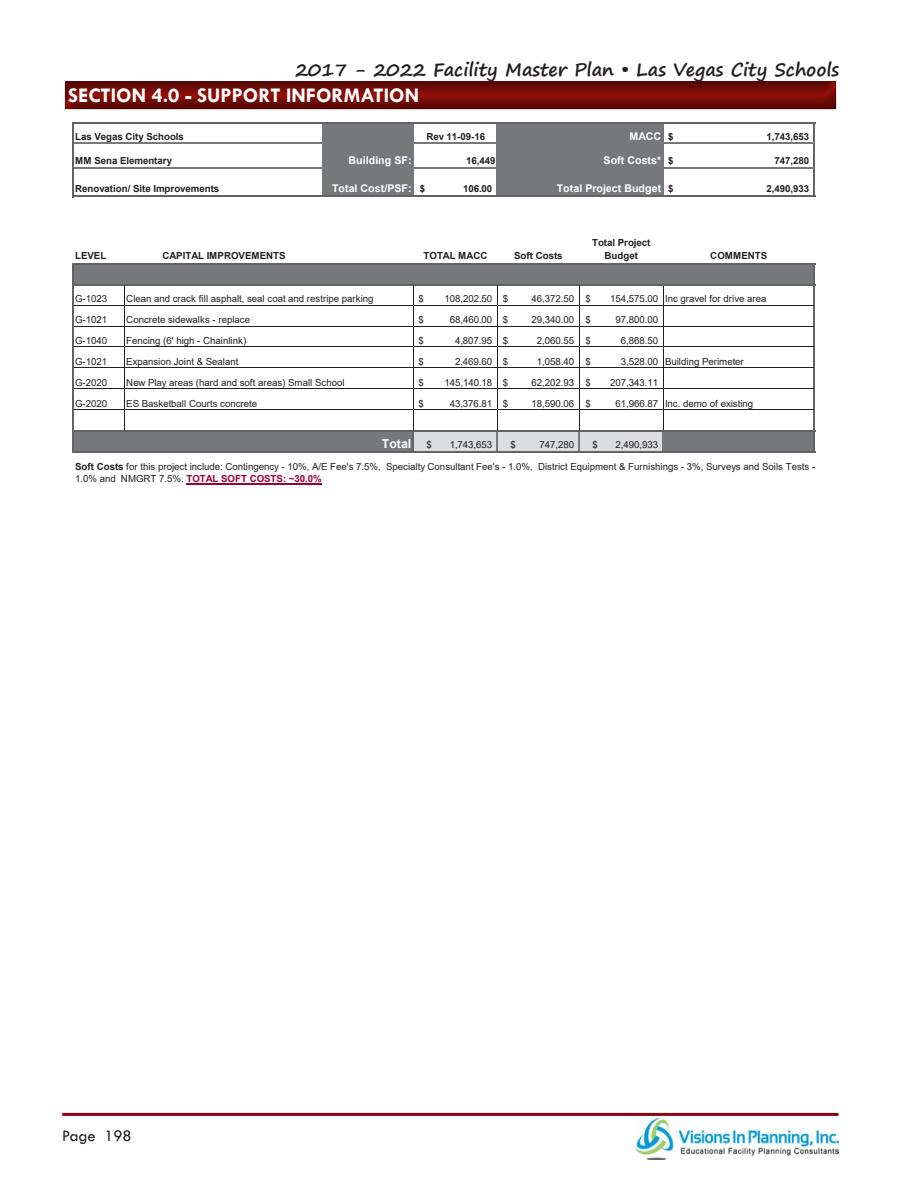
<style>
.page{position:relative;width:918px;height:1188px;background:#fff}
.page>*{position:absolute;margin:0;border:0;box-sizing:border-box;transform-origin:0 0}
.t1{font:700 21px "Tw Cen";color:#fff}
.t2{font:700 18px "Segoe Print";color:#231f20}
.t3{font:16.5px "Tw Cen";color:#231f20}
.t4{font:700 12.3px "Arial";color:#fff}
.t5{font:700 10.65px "Arial";letter-spacing:.005em;color:#fff}
.t6{font:9.75px/21px "Arial";letter-spacing:-.005em;color:#231f20}
.t7{font:700 9.75px/12.3px "Arial";letter-spacing:-.005em;color:#231f20;text-align:center}
.s1{font-size:9.75px;color:#231f20}
.s2{font-weight:700}
.s3{font-weight:700;color:#9a0033}
</style>
<div class="page">
<div style="left:62px;top:80px;width:776px;height:31px;background:#231f20;opacity:.5"></div>
<hr style="left:62px;top:1113px;width:776px;height:3px;background:#87070a">
<img style="left:635px;top:1118px;width:203px;height:41px">
<div style="left:323px;top:123px;width:91px;height:73px;background:#76787b"></div>
<div style="left:497px;top:123px;width:166px;height:73px;background:#76787b"></div>
<div style="left:74px;top:264px;width:740px;height:21px;background:#76787b"></div>
<hr style="left:74px;top:143px;width:250px;height:1px;background:#76787b">
<hr style="left:414px;top:143px;width:166px;height:1px;background:#76787b">
<hr style="left:72px;top:122px;width:2px;height:75px;background:#636366">
<hr style="left:813px;top:123px;width:2px;height:74px;background:#636366">
<hr style="left:662px;top:123px;width:2px;height:72px;background:#76787b">
<hr style="left:72px;top:263px;width:2px;height:23px;background:#636366">
<hr style="left:813px;top:265px;width:2px;height:21px;background:#636366">
<hr style="left:74px;top:122px;width:741px;height:1px;background:#636366">
<hr style="left:664px;top:143px;width:149px;height:1px;background:#76787b">
<hr style="left:74px;top:167px;width:739px;height:2px;background:#76787b">
<hr style="left:74px;top:195px;width:741px;height:2px;background:#636366">
<hr style="left:74px;top:263px;width:741px;height:2px;background:#636366">
<hr style="left:74px;top:284px;width:741px;height:1px;background:#636366">
<div style="left:74px;top:431px;width:340px;height:21px;background:#76787b"></div>
<div style="left:413px;top:431px;width:250px;height:21px;background:#dcdddf"></div>
<div style="left:663px;top:431px;width:151px;height:21px;background:#76787b"></div>
<hr style="left:186px;top:483px;width:136px;height:1px;background:#9a0033">
<hr style="left:413px;top:285px;width:1px;height:145px;background:#231f20">
<hr style="left:497px;top:285px;width:1px;height:145px;background:#231f20">
<hr style="left:579px;top:285px;width:1px;height:145px;background:#231f20">
<hr style="left:663px;top:286px;width:1px;height:144px;background:#231f20">
<hr style="left:72px;top:285px;width:2px;height:167px;background:#636366">
<hr style="left:124px;top:285px;width:1px;height:145px;background:#231f20">
<svg style="left:413px;top:432px;width:1px;height:19px"></svg>
<svg style="left:497px;top:432px;width:1px;height:19px"></svg>
<svg style="left:578px;top:432px;width:2px;height:19px"></svg>
<svg style="left:662px;top:432px;width:1px;height:19px"></svg>
<hr style="left:813px;top:286px;width:2px;height:166px;background:#636366">
<hr style="left:663px;top:285px;width:152px;height:1px;background:#636366">
<hr style="left:74px;top:305px;width:739px;height:1px;background:#231f20">
<hr style="left:74px;top:326px;width:739px;height:1px;background:#231f20">
<hr style="left:74px;top:347px;width:739px;height:1px;background:#231f20">
<hr style="left:74px;top:368px;width:739px;height:1px;background:#231f20">
<hr style="left:74px;top:389px;width:739px;height:1px;background:#231f20">
<hr style="left:74px;top:410px;width:739px;height:1px;background:#231f20">
<hr style="left:74px;top:430px;width:741px;height:2px;background:#636366">
<hr style="left:74px;top:451px;width:741px;height:1px;background:#636366">
<h2 class="t2" style="left:295px;top:53px;width:546px">2017 - 2022 Facility Master Plan • Las Vegas City Schools</h2>
<h1 class="t1" style="left:68px;top:83px;width:352px">SECTION 4.0 - SUPPORT INFORMATION</h1>
<p class="t7" style="left:75px;top:130px;width:110px">Las Vegas City Schools</p>
<p class="t7" style="left:75px;top:155px;width:98px">MM Sena Elementary</p>
<p class="t5" style="left:349px;top:153px;width:65px">Building SF:</p>
<p class="t7" style="left:75px;top:183px;width:146px">Renovation/ Site Improvements</p>
<p class="t5" style="left:332px;top:181px;width:81px">Total Cost/PSF:</p>
<p class="t7" style="left:426px;top:130px;width:60px">Rev 11-09-16</p>
<p class="t5" style="left:630px;top:128px;width:46px">MACC <span class="s1">$</span></p>
<p class="t7" style="left:767px;top:130px;width:44px">1,743,653</p>
<p class="t7" style="left:466px;top:155px;width:31px">16,449</p>
<p class="t5" style="left:604px;top:153px;width:72px">Soft Costs* <span class="s1">$</span></p>
<p class="t7" style="left:775px;top:155px;width:36px">747,280</p>
<p class="t7" style="left:420px;top:183px;width:7px">$</p>
<p class="t7" style="left:463px;top:183px;width:31px">106.00</p>
<p class="t5" style="left:557px;top:181px;width:118px">Total Project Budget <span class="s1">$</span></p>
<p class="t7" style="left:767px;top:183px;width:44px">2,490,933</p>
<p class="t7" style="left:75px;top:249px;width:33px">LEVEL</p>
<p class="t7" style="left:163px;top:249px;width:125px">CAPITAL IMPROVEMENTS</p>
<p class="t7" style="left:424px;top:249px;width:65px">TOTAL MACC</p>
<p class="t7" style="left:514px;top:249px;width:50px">Soft Costs</p>
<p class="t7" style="left:592px;top:237px;width:60px">Total Project<br>Budget</p>
<p class="t7" style="left:710px;top:249px;width:59px">COMMENTS</p>
<p class="t6" style="left:75px;top:288px;width:34px">G-1023</p>
<p class="t6" style="left:419px;top:288px;width:7px">$</p>
<p class="t6" style="left:444px;top:288px;width:65px">108,202.50 $</p>
<p class="t6" style="left:532px;top:288px;width:61px">46,372.50 $</p>
<p class="t6" style="left:610px;top:288px;width:158px">154,575.00 Inc gravel for drive area</p>
<p class="t6" style="left:75px;top:309px;width:34px">G-1021</p>
<p class="t6" style="left:419px;top:309px;width:7px">$</p>
<p class="t6" style="left:450px;top:309px;width:60px">68,460.00 $</p>
<p class="t6" style="left:532px;top:309px;width:61px">29,340.00 $</p>
<p class="t6" style="left:615px;top:309px;width:44px">97,800.00</p>
<p class="t6" style="left:75px;top:330px;width:34px">G-1040</p>
<p class="t6" style="left:419px;top:330px;width:7px">$</p>
<p class="t6" style="left:455px;top:330px;width:55px">4,807.95 $</p>
<p class="t6" style="left:537px;top:330px;width:56px">2,060.55 $</p>
<p class="t6" style="left:621px;top:330px;width:39px">6,868.50</p>
<p class="t6" style="left:75px;top:351px;width:34px">G-1021</p>
<p class="t6" style="left:419px;top:351px;width:7px">$</p>
<p class="t6" style="left:455px;top:351px;width:55px">2,469.60 $</p>
<p class="t6" style="left:537px;top:351px;width:56px">1,058.40 $</p>
<p class="t6" style="left:621px;top:351px;width:125px">3,528.00 Building Perimeter</p>
<p class="t6" style="left:75px;top:372px;width:34px">G-2020</p>
<p class="t6" style="left:419px;top:372px;width:7px">$</p>
<p class="t6" style="left:444px;top:372px;width:65px">145,140.18 $</p>
<p class="t6" style="left:532px;top:372px;width:61px">62,202.93 $</p>
<p class="t6" style="left:610px;top:372px;width:50px">207,343.11</p>
<p class="t6" style="left:75px;top:393px;width:34px">G-2020</p>
<p class="t6" style="left:419px;top:393px;width:7px">$</p>
<p class="t6" style="left:450px;top:393px;width:60px">43,376.81 $</p>
<p class="t6" style="left:532px;top:393px;width:61px">18,590.06 $</p>
<p class="t6" style="left:615px;top:393px;width:139px">61,966.87 Inc. demo of existing</p>
<p class="t6" style="left:427px;top:434px;width:7px">$</p>
<p class="t6" style="left:450px;top:434px;width:44px">1,743,653</p>
<p class="t6" style="left:510px;top:434px;width:7px">$</p>
<p class="t6" style="left:540px;top:434px;width:36px">747,280</p>
<p class="t6" style="left:592px;top:434px;width:7px">$</p>
<p class="t6" style="left:615px;top:434px;width:44px">2,490,933</p>
<p class="t6" style="left:126px;top:288px;width:249px">Clean and crack fill asphalt, seal coat and restripe parking</p>
<p class="t6" style="left:126px;top:309px;width:220px">Concrete sidewalks - replace<br>Fencing (6' high - Chainlink)<br>Expansion Joint &amp; Sealant<br>New Play areas (hard and soft areas) Small School<br>ES Basketball Courts concrete</p>
<p class="t4" style="left:382px;top:435px;width:31px">Total</p>
<p class="t6" style="left:75px;top:460px;width:742px;line-height:12.3px"><span class="s2">Soft Costs</span> for this project include: Contingency - 10%, A/E Fee's 7.5%, Specialty Consultant Fee's - 1.0%, District Equipment &amp; Furnishings - 3%, Surveys and Soils Tests -<br>1.0% and NMGRT 7.5%. <span class="s3">TOTAL SOFT COSTS: ~30.0%</span></p>
<h3 class="t3" style="left:62px;top:1126px;width:71px">Page 198</h3>
</div>
